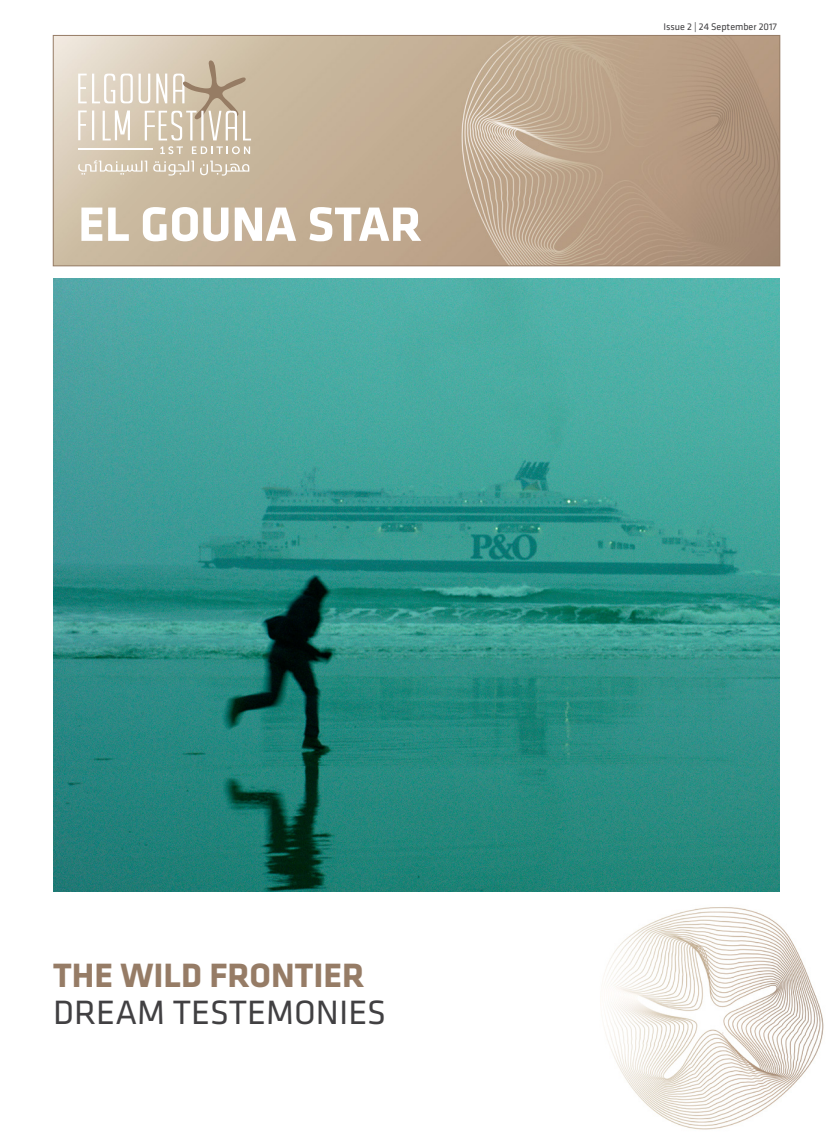
<style>
.page{position:relative;width:833px;height:1134px;background:#fff}
.page>*{position:absolute;margin:0;border:0;box-sizing:border-box;transform-origin:0 0}
.t1{font:700 50px "Klavika";color:#fff}
.t2{font:35px "Klavika";color:#414042}
.t3{font:700 35px "Klavika";color:#967c66}
.t4{font:10px "Klavika";color:#414042}
</style>
<div class="page">
<img style="left:55px;top:37px;width:723px;height:227px">
<div style="left:53px;top:35px;width:727px;height:231px;border:1px solid #967c66"></div>
<svg style="left:160px;top:146px;width:23px;height:8px"></svg>
<svg style="left:192px;top:146px;width:58px;height:8px"></svg>
<hr style="left:78px;top:149px;width:74px;height:1px;background:#fff">
<svg style="left:78px;top:160px;width:69px;height:15px"></svg>
<svg style="left:153px;top:161px;width:41px;height:15px"></svg>
<svg style="left:200px;top:161px;width:49px;height:15px"></svg>
<svg style="left:78px;top:60px;width:173px;height:80px;background:#d8ccb9"></svg>
<img style="left:604px;top:907px;width:220px;height:223px">
<img style="left:53px;top:278px;width:727px;height:613px">
<h1 class="t1" style="left:78px;top:197px;width:345px">EL GOUNA STAR</h1>
<p class="t4" style="left:663px;top:22px;width:115px">Issue 2 | 24 September 2017</p>
<h2 class="t3" style="left:53px;top:956px;width:313px">THE WILD FRONTIER</h2>
<h2 class="t2" style="left:53px;top:993px;width:334px">DREAM TESTEMONIES</h2>
</div>
